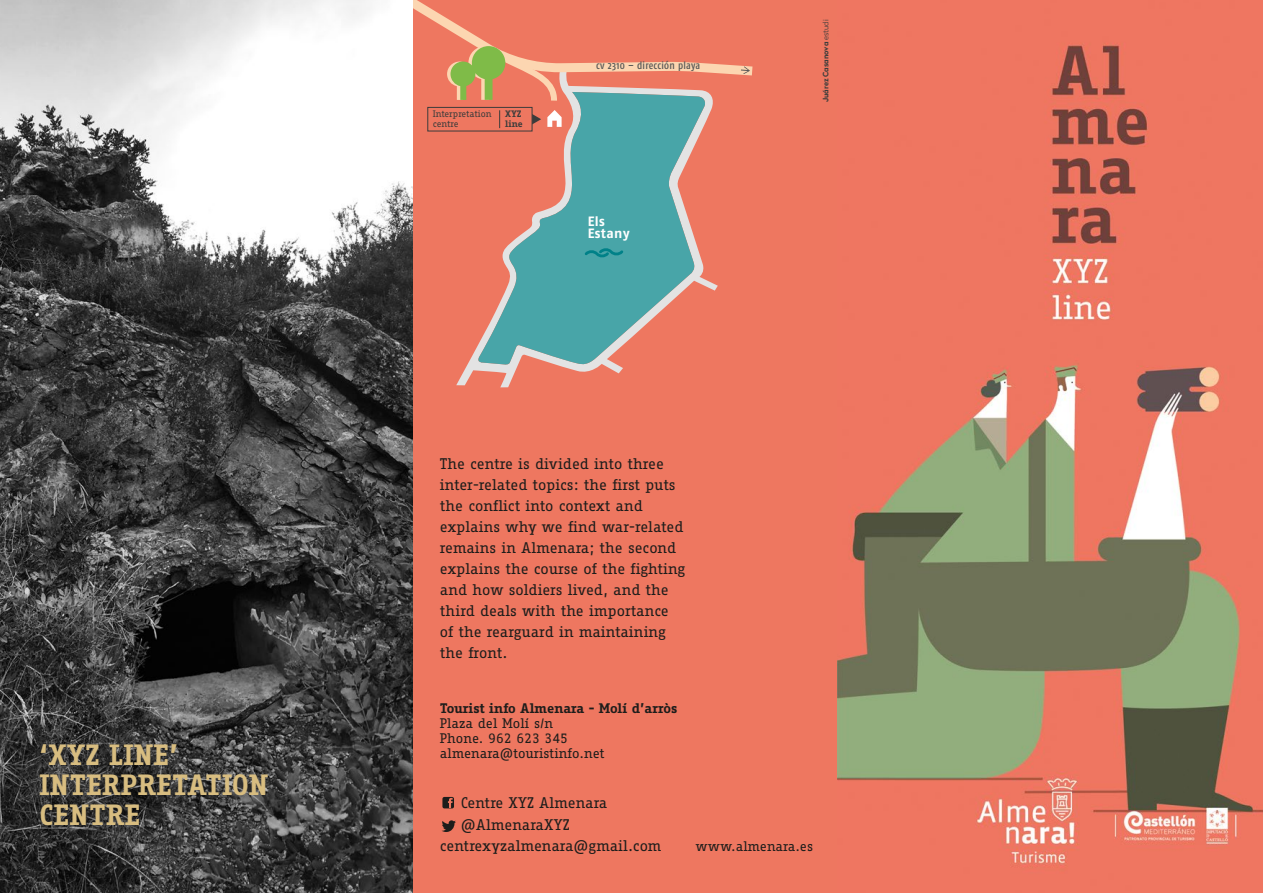
<style>
.page{position:relative;width:1263px;height:893px;background:#fff}
.page>*{position:absolute;margin:0;border:0;box-sizing:border-box;transform-origin:0 0}
.t1{font:700 28.5px/30px "Fago Office Serif";color:#d8bd80}
.t2{font:15px/21px "Fago Office Serif";letter-spacing:-.005em;color:#1d1d1b}
.t3{font:13.5px/15px "Fago Office Serif";letter-spacing:-.005em;color:#1d1d1b}
.t4{font:700 13.5px "Fago Office Serif";color:#1d1d1b}
.t5{font:700 13.5px/12px "Fago No";letter-spacing:.03em;color:#fff}
.t6{font:500 10.5px "Fago Co";letter-spacing:.03em;color:#575756}
.t7{font:9.15px/9.8px "Fago Office Serif";letter-spacing:-.005em;color:#3c3c3b}
.t8{font:700 9.15px/9.8px "Fago Office Serif";color:#3c3c3b}
.t9{font:700 7.5px "Radikal";color:#3c3c3b}
.s1{font-weight:300}
</style>
<div class="page">
<div style="left:412px;top:8px;width:425px;height:885px;background:#ee7760"></div>
<svg style="left:456px;top:101px;width:262px;height:286px;background:#ed7f69"></svg>
<svg style="left:476px;top:101px;width:230px;height:264px;background:#8f9a94"></svg>
<div style="left:427px;top:107px;width:105px;height:25px;border:1px solid #3c3c3b"></div>
<svg style="left:499px;top:110px;width:1px;height:18px"></svg>
<svg style="left:532px;top:114px;width:9px;height:10px"></svg>
<img style="left:0;top:0;width:412px;height:893px">
<svg style="left:406px;top:0;width:346px;height:101px;background:#e68b70"></svg>
<svg style="left:582px;top:247px;width:44px;height:12px"></svg>
<svg style="left:442px;top:797px;width:12px;height:11px"></svg>
<svg style="left:442px;top:820px;width:14px;height:12px"></svg>
<img style="left:837px;top:0;width:426px;height:893px">
<h1 class="t1" style="left:40px;top:740px;width:230px">‘XYZ LINE’<br>INTERPRETATION<br>CENTRE</h1>
<p class="t7" style="left:433px;top:109px;width:61px">Interpretation centre</p>
<p class="t8" style="left:505px;top:109px;width:19px">XYZ line</p>
<p class="t6" style="left:596px;top:60px;width:105px">cv 2310 – dirección playa</p>
<p class="t5" style="left:588px;top:215px;width:43px">Els<br>Estany</p>
<p class="t9" style="left:820px;top:102px;width:84px;rotate:-90deg">Juárez Casanova <span class="s1">estudi</span></p>
<p class="t2" style="left:440px;top:453px;width:247px">The centre is divided into three inter-related topics: the first puts the conflict into context and explains why we find war-related remains in Almenara; the second explains the course of the fighting and how soldiers lived, and the third deals with the importance of the rearguard in maintaining the front.</p>
<p class="t4" style="left:440px;top:700px;width:239px">Tourist info Almenara - Molí d’arròs</p>
<p class="t3" style="left:440px;top:715px;width:166px">Plaza del Molí s/n<br>Phone. 962 623 345 almenara@touristinfo.net</p>
<p class="t2" style="left:461px;top:793px;width:148px">Centre XYZ Almenara</p>
<p class="t2" style="left:461px;top:814px;width:110px">@AlmenaraXYZ</p>
<p class="t2" style="left:440px;top:835px;width:223px">centrexyzalmenara@gmail.com</p>
<p class="t3" style="left:695px;top:838px;width:119px">www.almenara.es</p>
</div>
